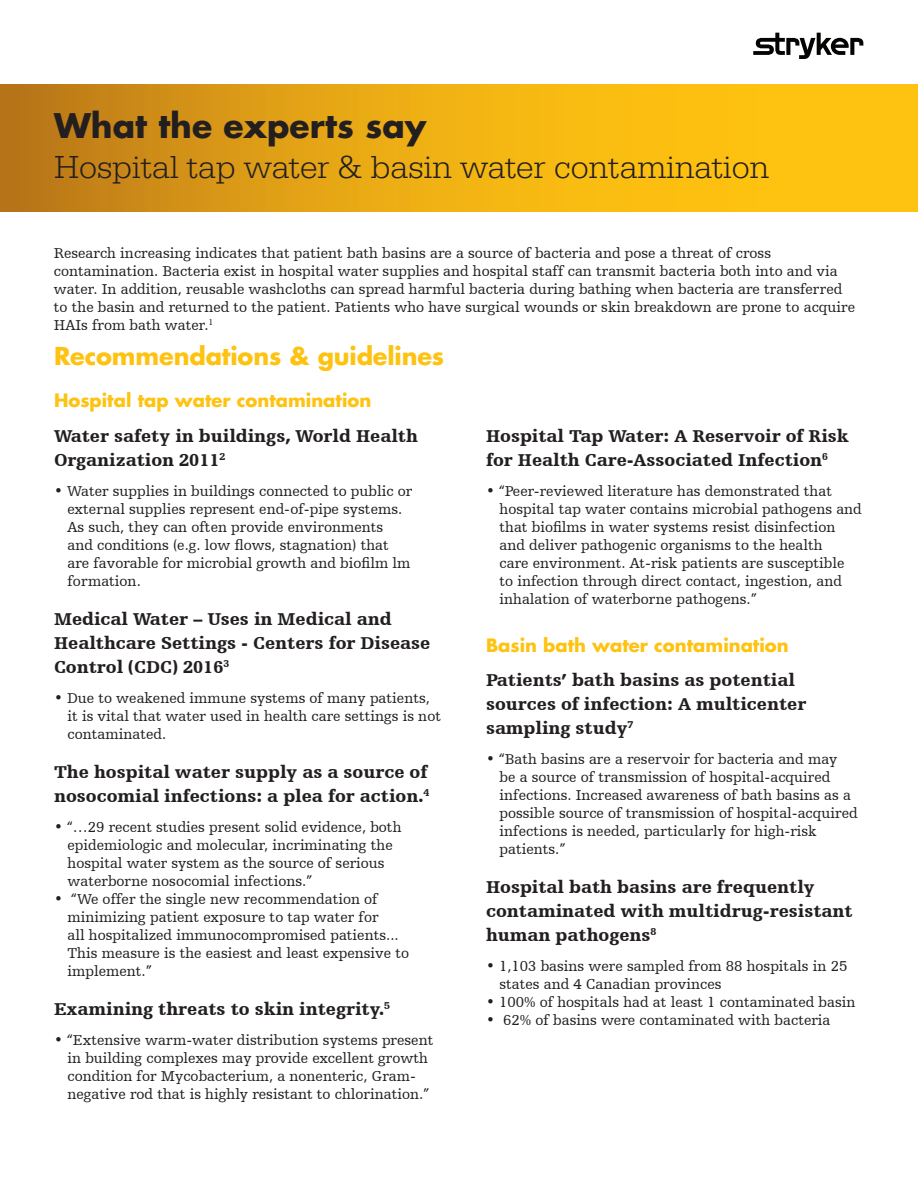
<style>
.page{position:relative;width:918px;height:1188px;background:#fff}
.page>*{position:absolute;margin:0;border:0;box-sizing:border-box;transform-origin:0 0}
.t1{font:300 33px/39.6px "Egyptienne URW";color:#231f20}
.t2{font:700 24px "Futura For Stryker";letter-spacing:-.005em;color:#fec210}
.t3{font:900 18px/24px "Humanist Slabserif 712 BT";color:#231f20}
.t4{font:700 18px "Futura For Stryker";color:#fec210}
.reference{font:15px/18px "Humanist Slabserif 712 BT";color:#231f20}
.s1{font-family:"Futura For Stryker";font-weight:700}
</style>
<div class="page">
<svg style="left:0;top:85px;width:918px;height:127px;background:#e9aa13"></svg>
<svg style="left:753px;top:33px;width:110px;height:26px"></svg>
<p class="t1" style="left:54px;top:108px;width:717px"><span class="s1">What the experts say<br></span>Hospital tap water &amp; basin water contamination</p>
<p class="reference" style="left:54px;top:244px;width:803px">Research increasing indicates that patient bath basins are a source of bacteria and pose a threat of cross contamination. Bacteria exist in hospital water supplies and hospital staff can transmit bacteria both into and via water. In addition, reusable washcloths can spread harmful bacteria during bathing when bacteria are transferred to the basin and returned to the patient. Patients who have surgical wounds or skin breakdown are prone to acquire HAIs from bath water.<sup>1</sup></p>
<p class="t2" style="left:54px;top:340px;width:392px">Recommendations &amp; guidelines</p>
<p class="t4" style="left:54px;top:389px;width:319px">Hospital tap water contamination</p>
<p class="t3" style="left:54px;top:423px;width:365px">Water safety in buildings, World Health<br>Organization 2011<sup>2</sup></p>
<p class="reference" style="left:68px;top:482px;width:346px;text-indent:-14px">• Water supplies in buildings connected to public or external supplies represent end-of-pipe systems.<br>As such, they can often provide environments and conditions (e.g. low flows, stagnation) that are favorable for microbial growth and biofilm lm formation.</p>
<p class="t3" style="left:54px;top:606px;width:378px">Medical Water – Uses in Medical and<br>Healthcare Settings - Centers for Disease<br>Control (CDC) 2016<sup>3</sup></p>
<p class="reference" style="left:68px;top:689px;width:375px;text-indent:-14px">• Due to weakened immune systems of many patients, it is vital that water used in health care settings is not contaminated.</p>
<p class="t3" style="left:54px;top:759px;width:377px">The hospital water supply as a source of nosocomial infections: a plea for action.<sup>4</sup></p>
<p class="reference" style="left:68px;top:818px;width:336px;text-indent:-14px">• “…29 recent studies present solid evidence, both epidemiologic and molecular, incriminating the hospital water system as the source of serious waterborne nosocomial infections.”</p>
<p class="reference" style="left:68px;top:890px;width:343px;text-indent:-14px">• “We offer the single new recommendation of minimizing patient exposure to tap water for<br>all hospitalized immunocompromised patients...<br>This measure is the easiest and least expensive to implement.”</p>
<p class="t3" style="left:54px;top:996px;width:337px">Examining threats to skin integrity.<sup>5</sup></p>
<p class="reference" style="left:68px;top:1031px;width:367px;text-indent:-14px">• “Extensive warm-water distribution systems present in building complexes may provide excellent growth condition for Mycobacterium, a nonenteric, Gram&shy;negative rod that is highly resistant to chlorination.”</p>
<p class="t3" style="left:486px;top:423px;width:364px">Hospital Tap Water: A Reservoir of Risk for Health Care-Associated Infection<sup>6</sup></p>
<p class="reference" style="left:500px;top:481px;width:364px;text-indent:-14px">• “Peer-reviewed literature has demonstrated that hospital tap water contains microbial pathogens and that biofilms in water systems resist disinfection and deliver pathogenic organisms to the health<br>care environment. At-risk patients are susceptible to infection through direct contact, ingestion, and inhalation of waterborne pathogens.”</p>
<p class="t4" style="left:486px;top:633px;width:304px">Basin bath water contamination</p>
<p class="t3" style="left:486px;top:668px;width:322px">Patients’ bath basins as potential sources of infection: A multicenter sampling study<sup>7</sup></p>
<p class="reference" style="left:500px;top:750px;width:360px;text-indent:-14px">• “Bath basins are a reservoir for bacteria and may<br>be a source of transmission of hospital-acquired infections. Increased awareness of bath basins as a possible source of transmission of hospital-acquired infections is needed, particularly for high-risk patients.”</p>
<p class="t3" style="left:486px;top:875px;width:368px">Hospital bath basins are frequently contaminated with multidrug-resistant human pathogens<sup>8</sup></p>
<p class="reference" style="left:500px;top:957px;width:349px;text-indent:-14px">• 1,103 basins were sampled from 88 hospitals in 25 states and 4 Canadian provinces</p>
<p class="reference" style="left:486px;top:993px;width:371px">• 100% of hospitals had at least 1 contaminated basin</p>
<p class="reference" style="left:486px;top:1011px;width:346px">• 62% of basins were contaminated with bacteria</p>
</div>
